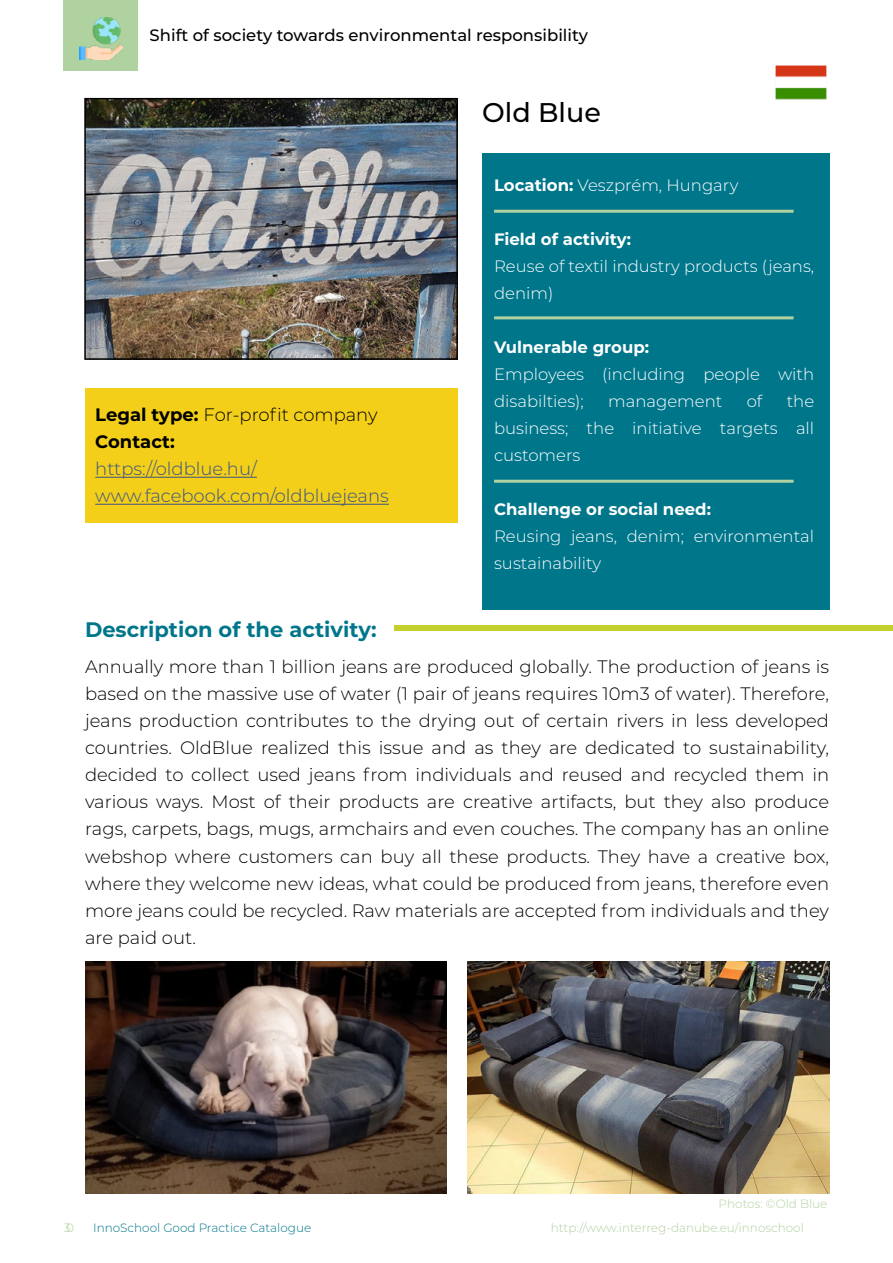
<style>
.page{position:relative;width:893px;height:1263px;background:#fff}
.page>*{position:absolute;margin:0;border:0;box-sizing:border-box;transform-origin:0 0}
.t1{font:500 27px "Montserrat";color:#000}
.t2{font:700 21px "Montserrat";color:#00768b}
.t3{font:300 18px/27px "Montserrat";color:#000;text-align:justify}
.t4{font:300 18px/27px "Montserrat";color:#395288}
.t5{font:700 18px/27px "Montserrat";color:#000}
.t6{font:300 16.5px/27px "Montserrat";color:#fff}
.t7{font:700 16.5px "Montserrat";color:#fff}
.t8{font:500 16.5px "Montserrat";color:#000}
.t9{font:300 12px "Montserrat";color:#b0d1a0}
.t10{font:300 12px "Montserrat";color:#00768b}
.s1{font-weight:300}
.s2{font-weight:700}
</style>
<div class="page">
<div style="left:482px;top:154px;width:347px;height:456px;background:#00768b"></div>
<div style="left:64px;top:0;width:74px;height:71px;background:#b0d1a0"></div>
<div style="left:85px;top:388px;width:372px;height:135px;background:#f3cf19"></div>
<div style="left:395px;top:625px;width:498px;height:6px;background:#c4d02d"></div>
<img style="left:85px;top:961px;width:361px;height:232px">
<hr style="left:95px;top:477px;width:162px;height:1px;background:#395288">
<hr style="left:95px;top:504px;width:294px;height:1px;background:#395288">
<img style="left:87px;top:101px;width:368px;height:256px">
<div style="left:84px;top:98px;width:374px;height:262px;border:2px solid #000"></div>
<img style="left:80px;top:17px;width:42px;height:43px">
<hr style="left:494px;top:210px;width:300px;height:3px;background:#b0d1a0">
<hr style="left:494px;top:480px;width:300px;height:3px;background:#b0d1a0">
<img style="left:775px;top:65px;width:52px;height:35px">
<hr style="left:494px;top:316px;width:300px;height:3px;background:#b0d1a0">
<img style="left:468px;top:961px;width:361px;height:232px">
<p class="t8" style="left:150px;top:24px;width:440px">Shift of society towards environmental responsibility</p>
<p class="t5" style="left:95px;top:401px;width:284px">Legal type: <span class="s1">For-profit company<br></span>Contact:</p>
<p class="t4" style="left:95px;top:455px;width:295px">https://oldblue.hu/ www.facebook.com/oldbluejeans</p>
<p class="t2" style="left:85px;top:614px;width:293px">Description of the activity:</p>
<h1 class="t1" style="left:482px;top:93px;width:120px">Old Blue</h1>
<p class="t6" style="left:494px;top:171px;width:246px"><span class="s2">Location:</span> Veszprém, Hungary</p>
<p class="t7" style="left:494px;top:228px;width:139px">Field of activity:</p>
<p class="t6" style="left:494px;top:252px;width:322px">Reuse of textil industry products (jeans, denim)</p>
<p class="t7" style="left:494px;top:336px;width:156px">Vulnerable group:</p>
<p class="t6" style="left:494px;top:360px;width:322px">Employees (including people with disabilties);</p>
<p class="t6" style="left:608px;top:387px;width:116px">management</p>
<p class="t6" style="left:747px;top:387px;width:17px">of</p>
<p class="t6" style="left:494px;top:387px;width:322px;text-align:justify;text-indent:293px">the business; the initiative targets all customers</p>
<p class="t7" style="left:494px;top:498px;width:218px">Challenge or social need:</p>
<p class="t6" style="left:494px;top:522px;width:322px">Reusing jeans, denim; environmental sustainability</p>
<p class="t3" style="left:85px;top:653px;width:746px">Annually more than 1 billion jeans are produced globally. The production of jeans is based on the massive use of water (1 pair of jeans requires 10m3 of water). Therefore, jeans production contributes to the drying out of certain rivers in less developed countries. OldBlue realized this issue and as they are dedicated to sustainability, decided to collect used jeans from individuals and reused and recycled them in various ways. Most of their products are creative artifacts, but they also produce rags, carpets, bags, mugs, armchairs and even couches. The company has an online webshop where customers can buy all these products. They have a creative box, where they welcome new ideas, what could be produced from jeans, therefore even more jeans could be recycled. Raw materials are accepted from individuals and they are paid out.</p>
<p class="t9" style="left:719px;top:1196px;width:110px">Photos: ©Old Blue</p>
<p class="t9" style="left:64px;top:1219px;width:12px">30</p>
<p class="t10" style="left:93px;top:1219px;width:220px">InnoSchool Good Practice Catalogue</p>
<p class="t9" style="left:551px;top:1219px;width:254px">http://www.interreg-danube.eu/innoschool</p>
</div>
